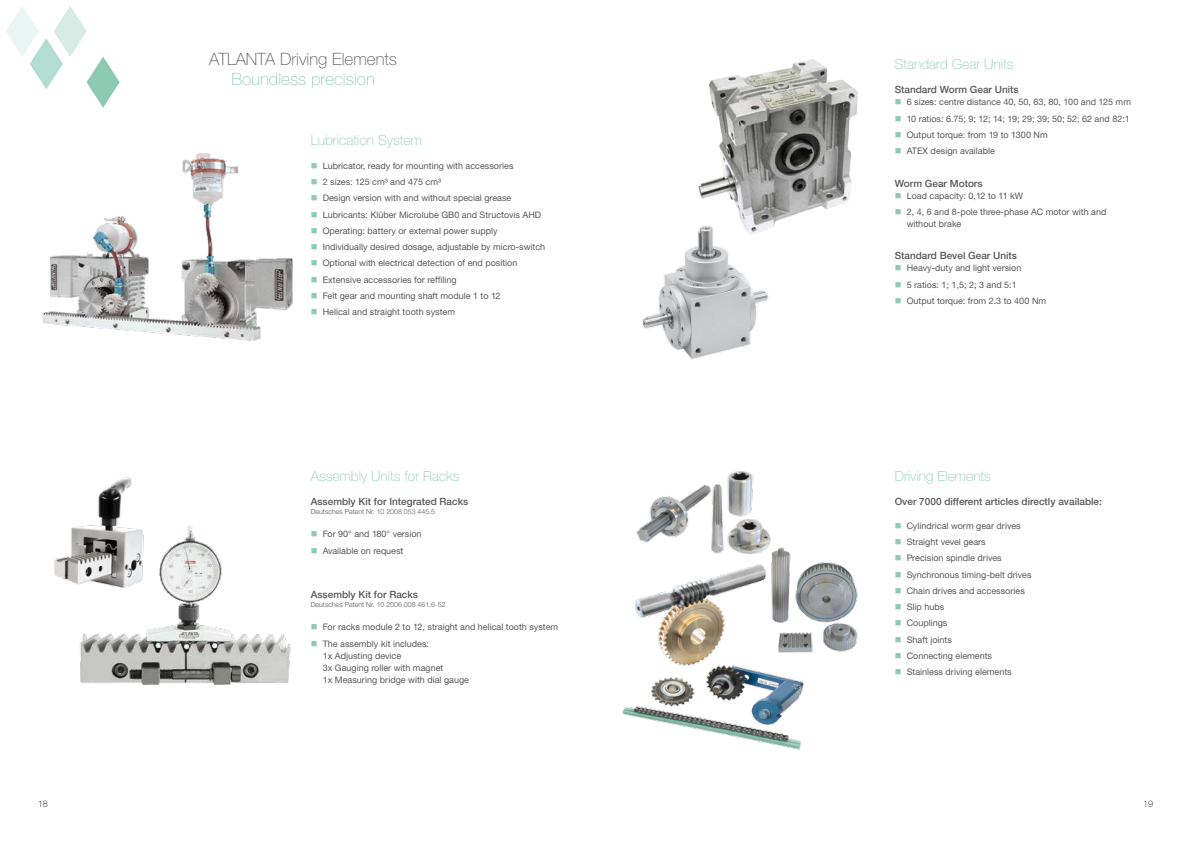
<style>
.page{position:relative;width:1191px;height:842px;background:#fff}
.page>*{position:absolute;margin:0;border:0;box-sizing:border-box;transform-origin:0 0}
.t1{font:100 17px/20.4px "Helvetica Neue CE";color:#58585a;text-align:center}
.t2{font:100 14px "Helvetica Neue CE";color:#8dcab4}
.t3{font:500 10px "Helvetica Neue CE";color:#58585a}
.t4{font:9px/12px "Helvetica Neue CE";color:#58585a}
.t5{font:100 9px "Helvetica Neue CE";color:#000}
.t6{font:300 7px "Helvetica Neue CE";color:#58585a}
.s1{color:#8dcab4}
</style>
<div class="page">
<svg style="left:6px;top:6px;width:114px;height:102px"></svg>
<img style="left:622px;top:681px;width:179px;height:69px">
<img style="left:636px;top:471px;width:133px;height:62px">
<img style="left:635px;top:533px;width:135px;height:148px">
<img style="left:770px;top:536px;width:88px;height:173px">
<img style="left:642px;top:243px;width:126px;height:117px">
<img style="left:697px;top:59px;width:161px;height:184px">
<img style="left:43px;top:153px;width:250px;height:188px">
<img style="left:54px;top:477px;width:78px;height:105px">
<img style="left:72px;top:523px;width:219px;height:162px">
<p class="t1" style="left:209px;top:49px;width:189px">ATLANTA Driving Elements<br><span class="s1">Boundless precision</span></p>
<p class="t2" style="left:311px;top:132px;width:113px">Lubrication System</p>
<p class="t4" style="left:311px;top:160px;width:204px"><span class="s1">■</span> Lubricator, ready for mounting with accessories</p>
<p class="t4" style="left:311px;top:176px;width:132px"><span class="s1">■</span> 2 sizes: 125 cm³ and 475 cm³</p>
<p class="t4" style="left:311px;top:192px;width:202px"><span class="s1">■</span> Design version with and without special grease</p>
<p class="t4" style="left:311px;top:208px;width:232px"><span class="s1">■</span> Lubricants: Klüber Microlube GB0 and Structovis AHD</p>
<p class="t4" style="left:311px;top:225px;width:188px"><span class="s1">■</span> Operating: battery or external power supply</p>
<p class="t4" style="left:311px;top:241px;width:236px"><span class="s1">■</span> Individually desired dosage, adjustable by micro-switch</p>
<p class="t4" style="left:311px;top:257px;width:208px"><span class="s1">■</span> Optional with electrical detection of end position</p>
<p class="t4" style="left:311px;top:273px;width:147px"><span class="s1">■</span> Extensive accessories for reffiling</p>
<p class="t4" style="left:311px;top:290px;width:191px"><span class="s1">■</span> Felt gear and mounting shaft module 1 to 12</p>
<p class="t4" style="left:311px;top:306px;width:146px"><span class="s1">■</span> Helical and straight tooth system</p>
<p class="t2" style="left:311px;top:468px;width:150px">Assembly Units for Racks</p>
<p class="t3" style="left:311px;top:495px;width:159px">Assembly Kit for Integrated Racks</p>
<p class="t6" style="left:311px;top:508px;width:126px">Deutsches Patent Nr. 10 2008 053 445.5</p>
<p class="t4" style="left:311px;top:528px;width:112px"><span class="s1">■</span> For 90° and 180° version</p>
<p class="t4" style="left:311px;top:544px;width:94px"><span class="s1">■</span> Available on request</p>
<p class="t3" style="left:311px;top:588px;width:109px">Assembly Kit for Racks</p>
<p class="t6" style="left:311px;top:601px;width:136px">Deutsches Patent Nr. 10 2006 008 461.6-52</p>
<p class="t4" style="left:311px;top:621px;width:249px"><span class="s1">■</span> For racks module 2 to 12, straight and helical tooth system</p>
<p class="t4" style="left:323px;top:638px;width:148px;text-indent:-12px"><span class="s1">■</span> The assembly kit includes:<br>1x Adjusting device<br>3x Gauging roller with magnet<br>1x Measuring bridge with dial gauge</p>
<p class="t2" style="left:894px;top:56px;width:120px">Standard Gear Units</p>
<p class="t3" style="left:894px;top:84px;width:126px">Standard Worm Gear Units</p>
<p class="t4" style="left:894px;top:96px;width:238px"><span class="s1">■</span> 6 sizes: centre distance 40, 50, 63, 80, 100 and 125 mm</p>
<p class="t4" style="left:894px;top:113px;width:237px"><span class="s1">■</span> 10 ratios: 6.75; 9; 12; 14; 19; 29; 39; 50; 52; 62 and 82:1</p>
<p class="t4" style="left:894px;top:129px;width:155px"><span class="s1">■</span> Output torque: from 19 to 1300 Nm</p>
<p class="t4" style="left:894px;top:145px;width:102px"><span class="s1">■</span> ATEX design available</p>
<p class="t3" style="left:894px;top:177px;width:89px">Worm Gear Motors</p>
<p class="t4" style="left:894px;top:190px;width:130px"><span class="s1">■</span> Load capacity: 0,12 to 11 kW</p>
<p class="t4" style="left:906px;top:206px;width:201px;text-indent:-12px"><span class="s1">■</span> 2, 4, 6 and 8-pole three-phase AC motor with and without brake</p>
<p class="t3" style="left:894px;top:250px;width:124px">Standard Bevel Gear Units</p>
<p class="t4" style="left:894px;top:262px;width:128px"><span class="s1">■</span> Heavy-duty and light version</p>
<p class="t4" style="left:894px;top:279px;width:124px"><span class="s1">■</span> 5 ratios: 1; 1,5; 2; 3 and 5:1</p>
<p class="t4" style="left:894px;top:295px;width:153px"><span class="s1">■</span> Output torque: from 2.3 to 400 Nm</p>
<p class="t2" style="left:894px;top:468px;width:98px">Driving Elements</p>
<p class="t3" style="left:894px;top:495px;width:209px">Over 7000 different articles directly available:</p>
<p class="t4" style="left:894px;top:520px;width:128px"><span class="s1">■</span> Cylindrical worm gear drives</p>
<p class="t4" style="left:894px;top:536px;width:92px"><span class="s1">■</span> Straight vevel gears</p>
<p class="t4" style="left:894px;top:552px;width:109px"><span class="s1">■</span> Precision spindle drives</p>
<p class="t4" style="left:894px;top:568px;width:138px"><span class="s1">■</span> Synchronous timing-belt drives</p>
<p class="t4" style="left:894px;top:585px;width:132px"><span class="s1">■</span> Chain drives and accessories</p>
<p class="t4" style="left:894px;top:601px;width:51px"><span class="s1">■</span> Slip hubs</p>
<p class="t4" style="left:894px;top:617px;width:54px"><span class="s1">■</span> Couplings</p>
<p class="t4" style="left:894px;top:634px;width:59px"><span class="s1">■</span> Shaft joints</p>
<p class="t4" style="left:894px;top:650px;width:99px"><span class="s1">■</span> Connecting elements</p>
<p class="t4" style="left:894px;top:666px;width:119px"><span class="s1">■</span> Stainless driving elements</p>
<p class="t5" style="left:38px;top:799px;width:12px">18</p>
<p class="t5" style="left:1143px;top:799px;width:12px">19</p>
</div>
